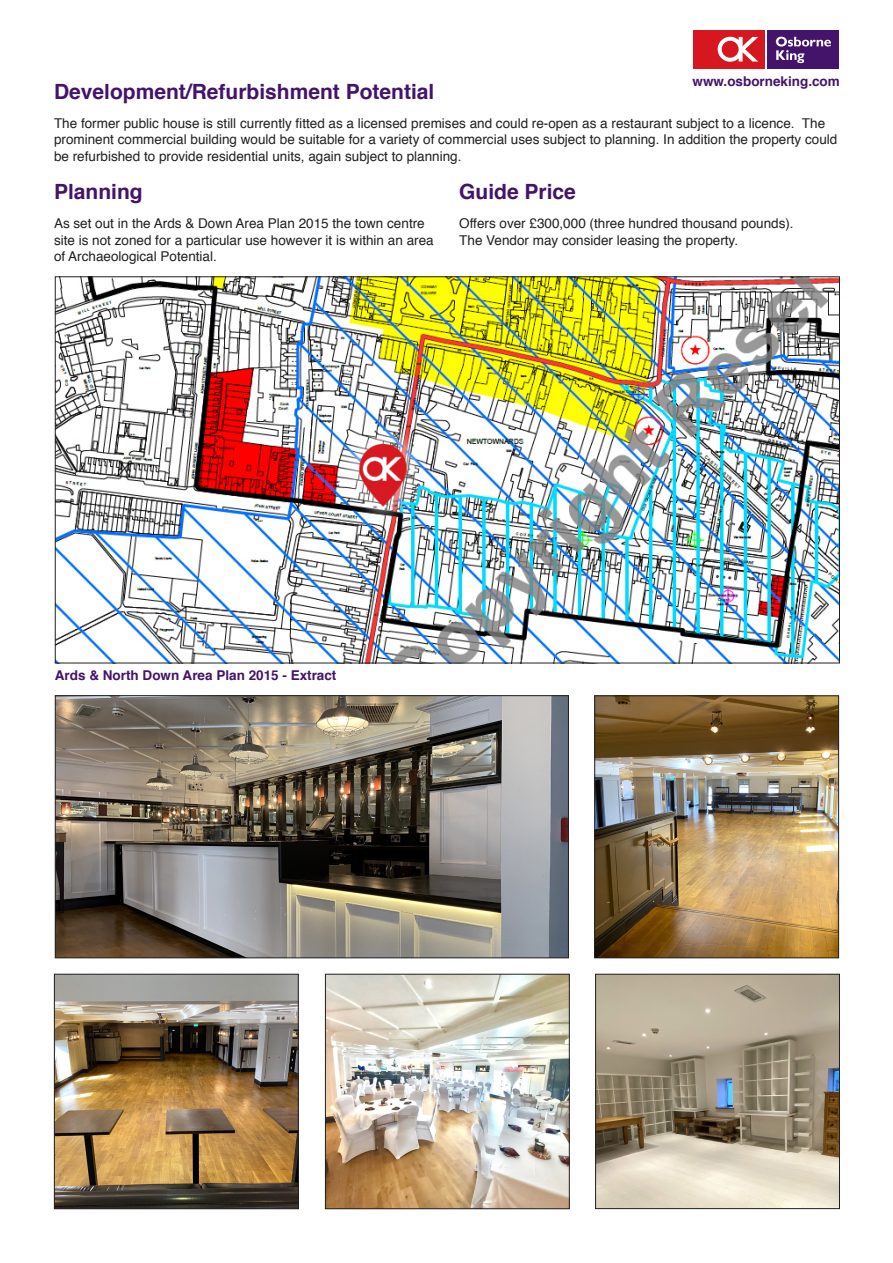
<style>
.page{position:relative;width:893px;height:1263px;background:#fff}
.page>*{position:absolute;margin:0;border:0;box-sizing:border-box;transform-origin:0 0}
.H3_-_No_Span{font:700 21px "Helvetica";color:#44146b}
.Body_Text{font:13.5px/16.5px "Helvetica";color:#231f20}
.Body_Text_-_No_Span{font:13.5px/16.5px "Helvetica";color:#231f20}
.Image_Caption{font:700 13.5px "Helvetica";color:#44146b}
</style>
<div class="page">
<div style="left:690px;top:27px;width:152px;height:44px;background:linear-gradient(to right,#fff,#fff)"></div>
<div style="left:767px;top:30px;width:72px;height:38px;background:#44146b"></div>
<svg style="left:776px;top:37px;width:55px;height:26px"></svg>
<div style="left:693px;top:30px;width:72px;height:38px;background:#d7171f"></div>
<svg style="left:718px;top:37px;width:40px;height:25px"></svg>
<img style="left:57px;top:278px;width:781px;height:383px">
<img style="left:57px;top:697px;width:510px;height:259px">
<div style="left:55px;top:695px;width:514px;height:263px;border:1px solid #231f20"></div>
<img style="left:596px;top:697px;width:241px;height:259px">
<div style="left:594px;top:695px;width:245px;height:263px;border:1px solid #231f20"></div>
<img style="left:597px;top:976px;width:241px;height:231px">
<div style="left:595px;top:974px;width:245px;height:235px;border:1px solid #231f20"></div>
<img style="left:56px;top:976px;width:241px;height:231px">
<div style="left:54px;top:974px;width:245px;height:235px;border:1px solid #231f20"></div>
<img style="left:327px;top:976px;width:241px;height:231px">
<div style="left:325px;top:974px;width:245px;height:235px;border:1px solid #231f20"></div>
<p class="Image_Caption" style="left:693px;top:70px;width:149px">www.osborneking.com</p>
<h3 class="H3_-_No_Span" style="left:54px;top:74px;width:382px">Development/Refurbishment Potential</h3>
<p class="Body_Text" style="left:54px;top:115px;width:785px">The former public house is still currently fitted as a licensed premises and could re-open as a restaurant subject to a licence. The prominent commercial building would be suitable for a variety of commercial uses subject to planning. In addition the property could be refurbished to provide residential units, again subject to planning.</p>
<p class="H3_-_No_Span" style="left:54px;top:175px;width:90px">Planning</p>
<p class="Body_Text_-_No_Span" style="left:54px;top:216px;width:381px">As set out in the Ards &amp; Down Area Plan 2015 the town centre site is not zoned for a particular use however it is within an area of Archaeological Potential.</p>
<p class="H3_-_No_Span" style="left:459px;top:175px;width:118px">Guide Price</p>
<p class="Body_Text_-_No_Span" style="left:459px;top:216px;width:336px">Offers over £300,000 (three hundred thousand pounds).<br>The Vendor may consider leasing the property.</p>
<p class="Image_Caption" style="left:55px;top:665px;width:283px">Ards &amp; North Down Area Plan 2015 - Extract</p>
</div>
